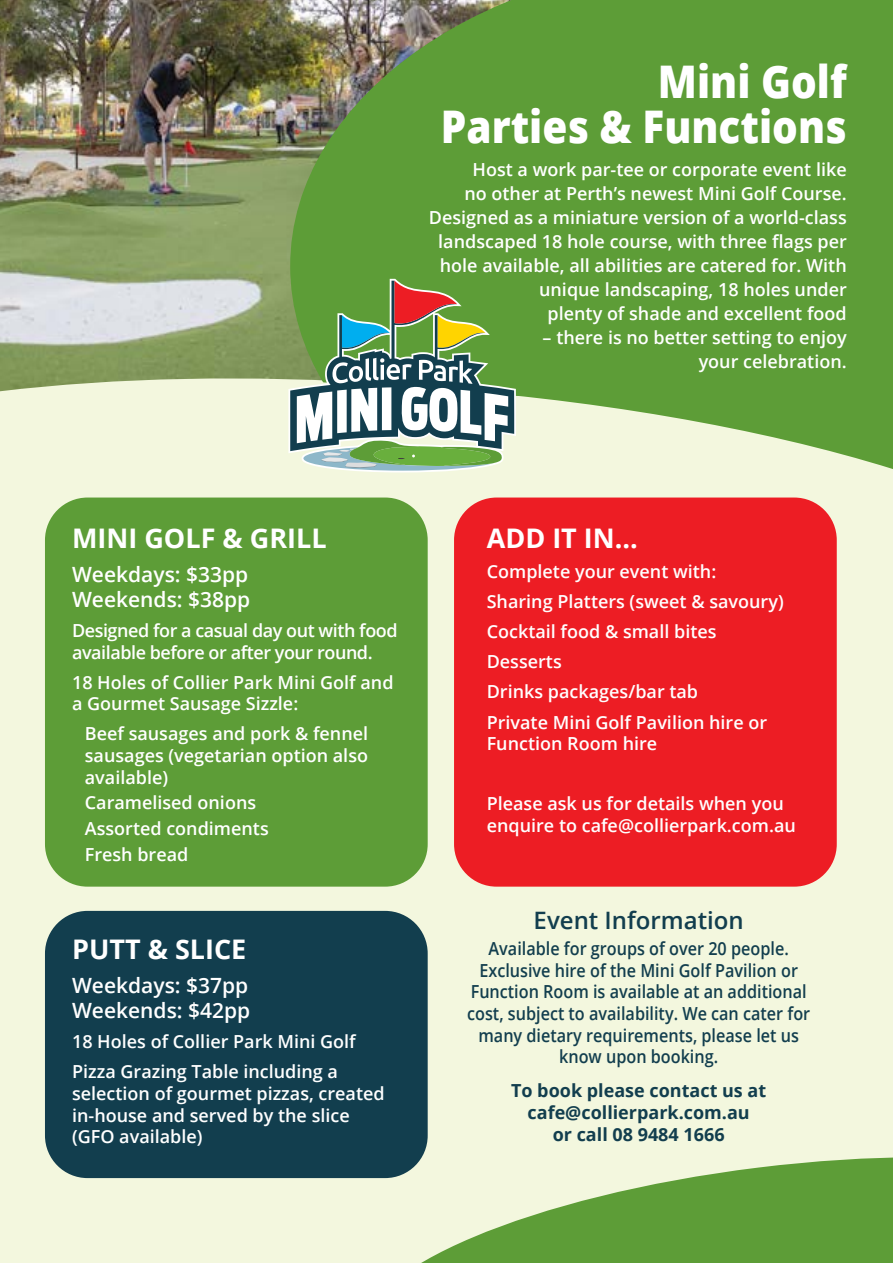
<style>
.page{position:relative;width:893px;height:1263px;background:#fff}
.page>*{position:absolute;margin:0;border:0;box-sizing:border-box;transform-origin:0 0}
.t1{font:800 45px/45px "Open Sans";color:#fff;text-align:right;scale:.9 1}
.t2{font:700 27px "Open Sans";color:#fff}
.t3{font:600 24px "Open Sans";color:#123e4e}
.t4{font:600 21px/25.2px "Open Sans";color:#fff}
.t5{font:600 18px/24px "Open Sans";color:#fff}
.t6{font:600 18px/21.6px "Open Sans";color:#123e4e;text-align:center;scale:.9 1}
.t7{font:600 18px/21.6px "Open Sans";letter-spacing:-.025em;color:#fff}
.t8{font:700 18px/21.6px "Open Sans";color:#123e4e;text-align:center}
</style>
<div class="page">
<div style="left:0;top:396px;width:893px;height:867px;background:#f3f7de"></div>
<svg style="left:355px;top:1140px;width:538px;height:123px;background:#a4c786"></svg>
<img style="left:0;top:0;width:290px;height:396px">
<svg style="left:290px;top:0;width:603px;height:469px;background:#6aa146"></svg>
<svg style="left:288px;top:279px;width:228px;height:193px"></svg>
<div style="left:45px;top:497px;width:383px;height:390px;background:#5d9d37;border-radius:43px"></div>
<div style="left:454px;top:497px;width:383px;height:390px;background:#ed1d24;border-radius:43px"></div>
<div style="left:45px;top:911px;width:383px;height:267px;background:#123e4e;border-radius:43px"></div>
<h1 class="t1" style="left:441px;top:57px;width:452px">Mini Golf<br>Parties &amp; Functions</h1>
<p class="t5" style="left:429px;top:157px;width:419px;text-align:right">Host a work par-tee or corporate event like<br>no other at Perth’s newest Mini Golf Course.<br>Designed as a miniature version of a world-class landscaped 18 hole course, with three flags per hole available, all abilities are catered for. With unique landscaping, 18 holes under<br>plenty of shade and excellent food</p>
<p class="t5" style="left:543px;top:325px;width:306px;text-align:right">– there is no better setting to enjoy your celebration.</p>
<h2 class="t2" style="left:72px;top:519px;width:256px">MINI GOLF &amp; GRILL</h2>
<p class="t4" style="left:72px;top:561px;width:180px">Weekdays: $33pp<br>Weekends: $38pp</p>
<p class="t7" style="left:72px;top:619px;width:327px">Designed for a casual day out with food available before or after your round.</p>
<p class="t5" style="left:72px;top:671px;width:323px;line-height:21.6px">18 Holes of Collier Park Mini Golf and a Gourmet Sausage Sizzle:</p>
<p class="t5" style="left:85px;top:723px;width:285px;line-height:21.6px;text-align:justify">Beef sausages and pork &amp; fennel sausages (vegetarian option also available)</p>
<p class="t5" style="left:85px;top:790px;width:185px;line-height:25.8px">Caramelised onions<br>Assorted condiments<br>Fresh bread</p>
<h2 class="t2" style="left:72px;top:930px;width:176px">PUTT &amp; SLICE</h2>
<p class="t4" style="left:72px;top:972px;width:180px">Weekdays: $37pp<br>Weekends: $42pp</p>
<p class="t5" style="left:72px;top:1026px;width:285px;line-height:30.2px">18 Holes of Collier Park Mini Golf<br>Pizza Grazing Table including a</p>
<p class="t5" style="left:72px;top:1082px;width:314px;line-height:21.6px">selection of gourmet pizzas, created in-house and served by the slice (GFO available)</p>
<h2 class="t2" style="left:487px;top:519px;width:153px">ADD IT IN...</h2>
<p class="t5" style="left:487px;top:556px;width:298px;line-height:30.2px">Complete your event with:<br>Sharing Platters (sweet &amp; savoury)<br>Cocktail food &amp; small bites<br>Desserts<br>Drinks packages/bar tab<br>Private Mini Golf Pavilion hire or</p>
<p class="t5" style="left:487px;top:731px;width:172px">Function Room hire</p>
<p class="t5" style="left:487px;top:793px;width:311px;line-height:21.6px">Please ask us for details when you enquire to cafe@collierpark.com.au</p>
<h3 class="t3" style="left:534px;top:904px;width:212px">Event Information</h3>
<p class="t6" style="left:467px;top:937px;width:383px">Available for groups of over 20 people.<br>Exclusive hire of the Mini Golf Pavilion or Function Room is available at an additional cost, subject to availability. We can cater for many dietary requirements, please let us know upon booking.</p>
<p class="t8" style="left:511px;top:1080px;width:257px">To book please contact us at cafe@collierpark.com.au<br>or call 08 9484 1666</p>
</div>
